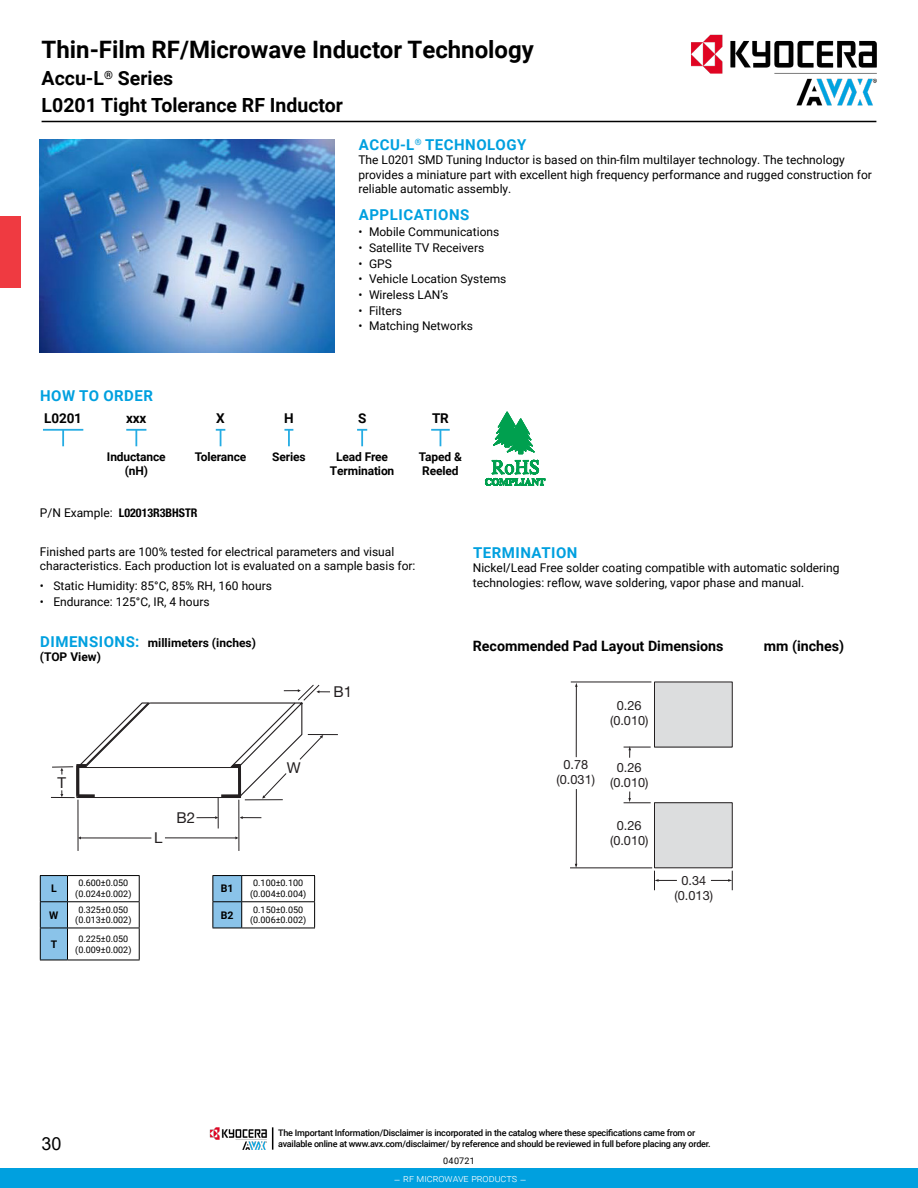
<style>
.page{position:relative;width:918px;height:1188px;background:#fff}
.page>*{position:absolute;margin:0;border:0;box-sizing:border-box;transform-origin:0 0}
.t1{font:700 24px "Roboto";color:#000}
.t2{font:700 19.5px "Roboto";color:#000}
.t3{font:18px "Arial";color:#000}
.t4{font:700 15px "Roboto";letter-spacing:.035em;color:#00a0df}
.t5{font:15px "Helvetica Neue LT Std";color:#231f20}
.t6{font:700 14.25px "Roboto";color:#000}
.t7{font:700 13.5px "Roboto";letter-spacing:-.01em;color:#000}
.t8{font:12.75px/15.3px "Helvetica Neue LT Std";color:#231f20;text-align:center}
.t9{font:12px/14.4px "Roboto";color:#000}
.t10{font:700 12px/14.4px "Roboto";letter-spacing:-.01em;color:#000;text-align:center}
.t11{font:700 condensed 12px "Helvetica Neue LT Std";color:#000}
.t12{font:300 10.5px "Roboto";color:#fff}
.t13{font:700 10.5px "Roboto";color:#000}
.t14{font:500 9px/10.8px "Roboto";letter-spacing:-.025em;color:#000}
.t15{font:9px/10.8px "Roboto";color:#000;text-align:center}
.s1{font-family:"Roboto";font-weight:400;font-stretch:normal}
.s2{font-size:15px;color:#00a0df}
</style>
<div class="page">
<hr style="left:42px;top:121px;width:834px;height:1px;background:#000">
<div style="left:0;top:216px;width:21px;height:72px;background:#ef3a41"></div>
<img style="left:40px;top:139px;width:294px;height:213px">
<hr style="left:43px;top:429px;width:40px;height:2px;background:#25ace3">
<svg style="left:62px;top:430px;width:2px;height:16px"></svg>
<hr style="left:126px;top:429px;width:20px;height:2px;background:#25ace3">
<svg style="left:135px;top:430px;width:2px;height:16px"></svg>
<svg style="left:216px;top:429px;width:9px;height:17px"></svg>
<svg style="left:284px;top:429px;width:9px;height:17px"></svg>
<svg style="left:357px;top:429px;width:10px;height:17px"></svg>
<svg style="left:431px;top:429px;width:19px;height:17px"></svg>
<svg style="left:463px;top:120px;width:100px;height:366px"></svg>
<div style="left:655px;top:682px;width:77px;height:65px;background:#dcddde"></div>
<div style="left:654px;top:681px;width:79px;height:67px;border:1px solid #231f20"></div>
<div style="left:655px;top:803px;width:77px;height:65px;background:#dcddde"></div>
<div style="left:654px;top:802px;width:79px;height:66px;border:1px solid #231f20"></div>
<hr style="left:570px;top:868px;width:82px;height:1px;background:#231f20">
<hr style="left:571px;top:682px;width:80px;height:1px;background:#231f20">
<svg style="left:654px;top:871px;width:23px;height:19px"></svg>
<svg style="left:711px;top:871px;width:22px;height:19px"></svg>
<svg style="left:575px;top:120px;width:3px;height:1049px"></svg>
<svg style="left:624px;top:791px;width:27px;height:12px"></svg>
<svg style="left:624px;top:746px;width:27px;height:12px"></svg>
<hr style="left:68px;top:875px;width:72px;height:1px;background:#000">
<hr style="left:68px;top:901px;width:72px;height:1px;background:#000">
<svg style="left:139px;top:876px;width:1px;height:52px"></svg>
<hr style="left:68px;top:928px;width:72px;height:1px;background:#000">
<hr style="left:139px;top:928px;width:1px;height:32px;background:#000">
<hr style="left:68px;top:960px;width:72px;height:1px;background:#000">
<svg style="left:40px;top:875px;width:28px;height:86px;background:#7caed0"></svg>
<div style="left:213px;top:876px;width:29px;height:26px;background:#8ac3e9"></div>
<div style="left:213px;top:902px;width:29px;height:26px;background:#8ac3e9"></div>
<hr style="left:242px;top:875px;width:73px;height:1px;background:#000">
<hr style="left:212px;top:901px;width:30px;height:1px;background:#000">
<hr style="left:242px;top:901px;width:73px;height:1px;background:#000">
<svg style="left:314px;top:876px;width:1px;height:52px"></svg>
<hr style="left:242px;top:928px;width:73px;height:1px;background:#000">
<hr style="left:212px;top:875px;width:30px;height:1px;background:#000">
<svg style="left:212px;top:876px;width:1px;height:52px"></svg>
<svg style="left:241px;top:876px;width:1px;height:52px"></svg>
<hr style="left:212px;top:928px;width:30px;height:1px;background:#000">
<hr style="left:245px;top:799px;width:38px;height:1px;background:#231f20">
<hr style="left:238px;top:800px;width:1px;height:51px;background:#231f20">
<hr style="left:78px;top:800px;width:1px;height:51px;background:#231f20">
<hr style="left:80px;top:838px;width:71px;height:1px;background:#231f20">
<hr style="left:165px;top:838px;width:71px;height:1px;background:#231f20">
<hr style="left:218px;top:797px;width:1px;height:31px;background:#231f20">
<svg style="left:240px;top:816px;width:21px;height:3px"></svg>
<svg style="left:197px;top:816px;width:21px;height:3px"></svg>
<svg style="left:51px;top:684px;width:287px;height:115px"></svg>
<img style="left:210px;top:1127px;width:57px;height:23px">
<svg style="left:272px;top:1127px;width:1px;height:23px"></svg>
<img style="left:669px;top:34px;width:208px;height:87px">
<div style="left:0;top:1169px;width:918px;height:19px;background:#00a0df"></div>
<h1 class="t1" style="left:42px;top:33px;width:494px">Thin-Film RF/Microwave Inductor Technology</h1>
<h2 class="t2" style="left:42px;top:92px;width:303px">L0201 Tight Tolerance RF Inductor</h2>
<h2 class="t2" style="left:42px;top:65px;width:133px">Accu-L<sup>®</sup> Series</h2>
<p class="t4" style="left:40px;top:385px;width:114px">HOW TO ORDER</p>
<p class="t7" style="left:44px;top:409px;width:39px">L0201</p>
<p class="t7" style="left:126px;top:409px;width:22px">xxx</p>
<p class="t10" style="left:107px;top:449px;width:60px">Inductance (nH)</p>
<p class="t4" style="left:359px;top:134px;width:169px">ACCU-L<sup>®</sup> TECHNOLOGY</p>
<p class="t9" style="left:358px;top:152px;width:515px">The L0201 SMD Tuning Inductor is based on thin-film multilayer technology. The technology provides a miniature part with excellent high frequency performance and rugged construction for reliable automatic assembly.</p>
<p class="t4" style="left:359px;top:204px;width:112px">APPLICATIONS</p>
<p class="t9" style="left:358px;top:224px;width:142px">• Mobile Communications</p>
<p class="t9" style="left:358px;top:240px;width:127px">• Satellite TV Receivers</p>
<p class="t9" style="left:358px;top:256px;width:35px">• GPS</p>
<p class="t9" style="left:358px;top:271px;width:149px">• Vehicle Location Systems</p>
<p class="t9" style="left:358px;top:287px;width:91px">• Wireless LAN’s</p>
<p class="t9" style="left:358px;top:303px;width:45px">• Filters</p>
<p class="t9" style="left:358px;top:319px;width:116px">• Matching Networks</p>
<p class="t7" style="left:216px;top:409px;width:10px">X</p>
<p class="t10" style="left:195px;top:449px;width:53px">Tolerance</p>
<p class="t7" style="left:284px;top:409px;width:11px">H</p>
<p class="t10" style="left:272px;top:449px;width:35px">Series</p>
<p class="t7" style="left:358px;top:409px;width:10px">S</p>
<p class="t10" style="left:330px;top:449px;width:66px">Lead Free<br>Termination</p>
<p class="t7" style="left:432px;top:409px;width:18px">TR</p>
<p class="t10" style="left:419px;top:449px;width:44px;text-align:left">Taped &amp;<br>Reeled</p>
<p class="t11" style="left:40px;top:506px;width:159px"><span class="s1">P/N Example:</span> L02013R3BHSTR</p>
<p class="t9" style="left:40px;top:544px;width:377px">Finished parts are 100% tested for electrical parameters and visual characteristics. Each production lot is evaluated on a sample basis for:</p>
<p class="t9" style="left:40px;top:578px;width:234px">• Static Humidity: 85°C, 85% RH, 160 hours</p>
<p class="t9" style="left:40px;top:594px;width:171px">• Endurance: 125°C, IR, 4 hours</p>
<p class="t4" style="left:473px;top:542px;width:106px">TERMINATION</p>
<p class="t9" style="left:473px;top:560px;width:368px">Nickel/Lead Free solder coating compatible with automatic soldering technologies: reflow, wave soldering, vapor phase and manual.</p>
<p class="t10" style="left:40px;top:635px;width:218px;text-align:left"><span class="s2">DIMENSIONS:</span> millimeters (inches) (TOP View)</p>
<p class="t6" style="left:473px;top:636px;width:252px">Recommended Pad Layout Dimensions</p>
<p class="t6" style="left:764px;top:636px;width:82px">mm (inches)</p>
<p class="t5" style="left:58px;top:773px;width:10px">T</p>
<p class="t13" style="left:51px;top:881px;width:7px">L</p>
<p class="t15" style="left:75px;top:878px;width:58px">0.600±0.050 (0.024±0.002)</p>
<p class="t13" style="left:49px;top:908px;width:11px">W</p>
<p class="t15" style="left:75px;top:904px;width:58px">0.325±0.050 (0.013±0.002)</p>
<p class="t13" style="left:51px;top:937px;width:8px">T</p>
<p class="t15" style="left:75px;top:933px;width:58px">0.225±0.050 (0.009±0.002)</p>
<p class="t5" style="left:154px;top:829px;width:10px">L</p>
<p class="t5" style="left:176px;top:809px;width:20px">B2</p>
<p class="t5" style="left:287px;top:759px;width:15px">W</p>
<p class="t13" style="left:221px;top:881px;width:14px">B1</p>
<p class="t15" style="left:250px;top:878px;width:58px">0.100±0.100 (0.004±0.004)</p>
<p class="t13" style="left:221px;top:908px;width:14px">B2</p>
<p class="t15" style="left:250px;top:904px;width:58px">0.150±0.050 (0.006±0.002)</p>
<p class="t5" style="left:333px;top:683px;width:20px">B1</p>
<p class="t8" style="left:610px;top:697px;width:40px">0.26 (0.010)</p>
<p class="t8" style="left:557px;top:756px;width:40px">0.78 (0.031)</p>
<p class="t8" style="left:610px;top:760px;width:40px">0.26 (0.010)</p>
<p class="t8" style="left:610px;top:817px;width:40px">0.26 (0.010)</p>
<p class="t8" style="left:675px;top:872px;width:40px">0.34 (0.013)</p>
<h3 class="t3" style="left:42px;top:1131px;width:22px">30</h3>
<p class="t14" style="left:278px;top:1127px;width:434px">The Important Information/Disclaimer is incorporated in the catalog where these specifications came from or available online at www.avx.com/disclaimer/ by reference and should be reviewed in full before placing any order.</p>
<p class="t12" style="left:394px;top:1171px;width:134px">– rf microwave products –</p>
<p class="t15" style="left:443px;top:1155px;width:33px">040721</p>
</div>
